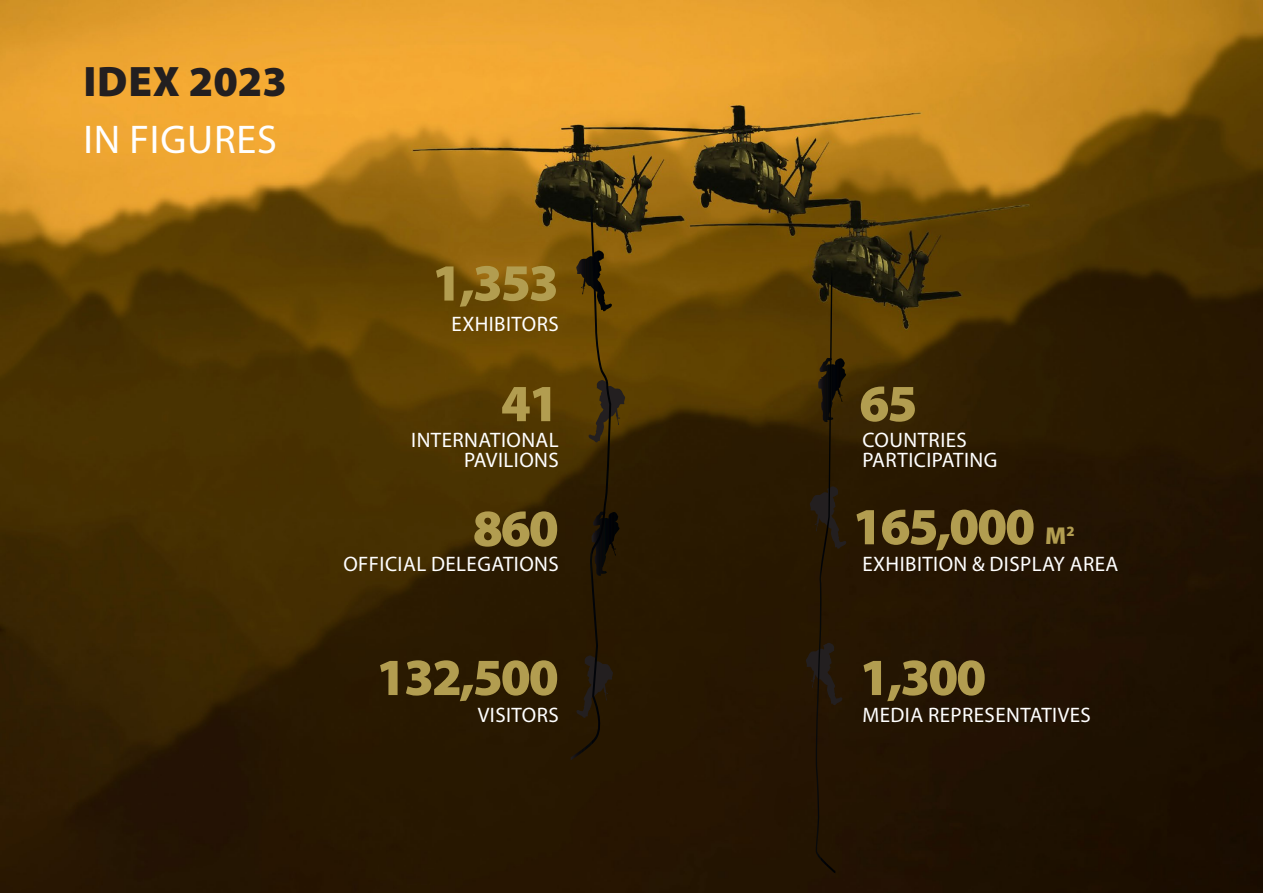
<style>
.page{position:relative;width:1263px;height:893px;background:#fff}
.page>*{position:absolute;margin:0;border:0;box-sizing:border-box;transform-origin:0 0}
.t1{font:900 52.5px "Myriad Pro";letter-spacing:-.04em;color:#b29d50}
.t2{font:900 42.75px "Myriad Pro";letter-spacing:.01em;color:#231f20}
.t3{font:40.2px "Myriad Pro";letter-spacing:.02em;color:#fff}
.t4{font:900 24.45px "Myriad Pro";color:#b29d50}
.t5{font:21px/20.7px "Myriad Pro";letter-spacing:.02em;color:#fff;text-align:right}
.t6{font:900 14.25px "Myriad Pro";color:#b29d50}
</style>
<div class="page">
<img style="left:0;top:0;width:1263px;height:893px">
<svg style="left:571px;top:205px;width:54px;height:555px;background:#3b2804"></svg>
<svg style="left:806px;top:268px;width:40px;height:605px;background:#2b1b04"></svg>
<p class="t2" style="left:83px;top:57px;width:205px">IDEX 2023</p>
<p class="t3" style="left:83px;top:115px;width:195px">IN FIGURES</p>
<p class="t1" style="left:432px;top:253px;width:128px">1,353</p>
<p class="t5" style="left:452px;top:314px;width:109px">EXHIBITORS</p>
<p class="t1" style="left:501px;top:374px;width:60px">41</p>
<p class="t5" style="left:411px;top:429px;width:149px">INTERNATIONAL<br>PAVILIONS</p>
<p class="t1" style="left:473px;top:499px;width:88px">860</p>
<p class="t5" style="left:343px;top:553px;width:217px">OFFICIAL DELEGATIONS</p>
<p class="t1" style="left:376px;top:647px;width:184px">132,500</p>
<p class="t5" style="left:478px;top:704px;width:83px">VISITORS</p>
<p class="t1" style="left:859px;top:374px;width:60px">65</p>
<p class="t5" style="left:862px;top:429px;width:136px;text-align:left">COUNTRIES<br>PARTICIPATING</p>
<p class="t1" style="left:852px;top:497px;width:184px">165,000</p>
<p class="t6" style="left:1066px;top:523px;width:10px">2</p>
<p class="t4" style="left:1045px;top:522px;width:23px">M</p>
<p class="t5" style="left:862px;top:553px;width:257px">EXHIBITION &amp; DISPLAY AREA</p>
<p class="t1" style="left:859px;top:647px;width:128px">1,300</p>
<p class="t5" style="left:862px;top:704px;width:230px">MEDIA REPRESENTATIVES</p>
</div>
